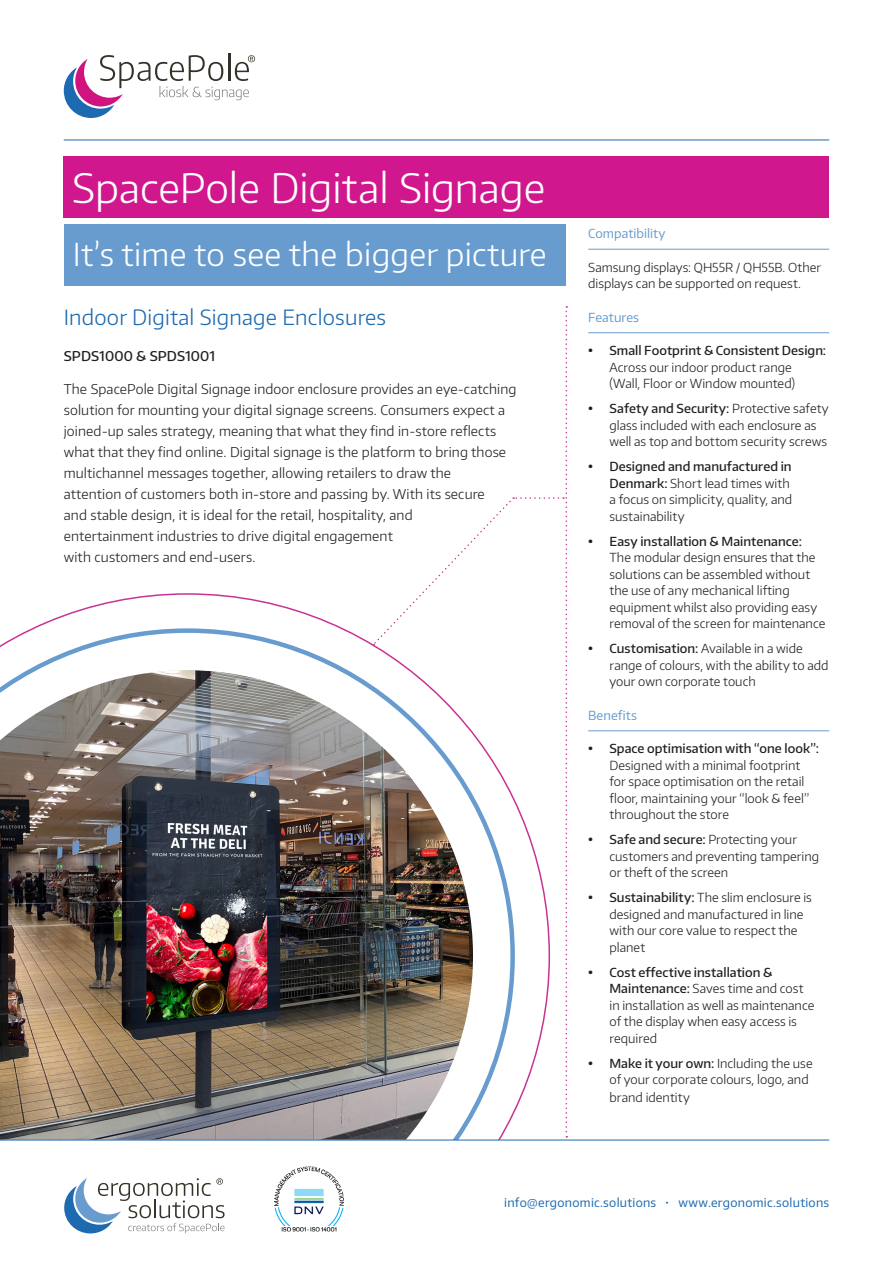
<style>
.page{position:relative;width:893px;height:1263px;background:#fff}
.page>*{position:absolute;margin:0;border:0;box-sizing:border-box;transform-origin:0 0}
.TabPOS_H1{font:300 40.5px "Encode Sans";color:#fff}
.Secondary_H1{font:40.5px "Encode Sans";color:#fff}
.Intro{font:300 31.5px "Encode Sans";letter-spacing:.01em;color:#fff}
.t1{font:300 21px "Encode Sans";letter-spacing:.01em;color:#1d6ab0}
.Intro-2{font:300 13.5px/21px "Encode Sans";letter-spacing:.01em;color:#231f20}
.Intro-3{font:500 13.5px "Encode Sans";letter-spacing:.01em;color:#231f20}
.Body_Copy{font:300 12.45px/16.5px "Encode Sans";letter-spacing:.005em;color:#231f20}
.t2{font:12.45px "Encode Sans";letter-spacing:.005em;color:#689ccf}
.t3{font:12px "Encode Sans";letter-spacing:.025em;color:#1d6ab0}
.s1{font-weight:900}
.s2{font-weight:500}
</style>
<div class="page">
<hr style="left:588px;top:249px;width:241px;height:1px;background:#689ccf">
<hr style="left:588px;top:332px;width:241px;height:1px;background:#689ccf">
<hr style="left:588px;top:730px;width:241px;height:1px;background:#689ccf">
<svg style="left:422px;top:306px;width:145px;height:831px"></svg>
<svg style="left:32px;top:593px;width:518px;height:547px"></svg>
<svg style="left:0;top:628px;width:515px;height:512px"></svg>
<img style="left:0;top:670px;width:473px;height:470px">
<div style="left:64px;top:156px;width:765px;height:62px;background:#d1178e"></div>
<div style="left:64px;top:224px;width:502px;height:62px;background:#689ccf"></div>
<hr style="left:228px;top:53px;width:2px;height:28px;background:#323328">
<svg style="left:64px;top:55px;width:191px;height:63px"></svg>
<hr style="left:64px;top:140px;width:765px;height:1px;background:#1d6ab0">
<hr style="left:0;top:1140px;width:829px;height:1px;background:#1d6ab0">
<img style="left:275px;top:1166px;width:69px;height:65px">
<svg style="left:64px;top:1178px;width:161px;height:55px"></svg>
<p class="TabPOS_H1" style="left:72px;top:162px;width:475px">SpacePole Digital Signage</p>
<p class="Secondary_H1" style="left:72px;top:230px;width:438px">Solutions pour tablette</p>
<p class="Intro" style="left:73px;top:233px;width:475px">It’s time to see the bigger picture</p>
<h2 class="t1" style="left:64px;top:304px;width:324px">Indoor Digital Signage Enclosures</h2>
<p class="Intro-3" style="left:64px;top:347px;width:153px">SPDS1000 &amp; SPDS1001</p>
<p class="Intro-2" style="left:64px;top:378px;width:454px">The SpacePole Digital Signage indoor enclosure provides an eye-catching solution for mounting your digital signage screens. Consumers expect a joined-up sales strategy, meaning that what they find in-store reflects what that they find online. Digital signage is the platform to bring those multichannel messages together, allowing retailers to draw the</p>
<p class="Intro-2" style="left:64px;top:483px;width:423px">attention of customers both in-store and passing by. With its secure</p>
<p class="Intro-2" style="left:64px;top:504px;width:350px">and stable design, it is ideal for the retail, hospitality, and</p>
<p class="Intro-2" style="left:64px;top:525px;width:331px">entertainment industries to drive digital engagement</p>
<p class="Intro-2" style="left:64px;top:546px;width:193px">with customers and end-users.</p>
<h3 class="t2" style="left:588px;top:225px;width:79px">Compatibility</h3>
<p class="Body_Copy" style="left:588px;top:258px;width:234px">Samsung displays: QH55R / QH55B. Other displays can be supported on request.</p>
<h3 class="t2" style="left:588px;top:309px;width:52px">Features</h3>
<p class="Body_Copy" style="left:609px;top:342px;width:218px;text-indent:-21px"><span class="s1">•</span> <span class="s2">Small Footprint &amp; Consistent Design:<br></span>Across our indoor product range<br>(Wall, Floor or Window mounted)</p>
<p class="Body_Copy" style="left:609px;top:400px;width:221px;text-indent:-21px"><span class="s1">•</span> <span class="s2">Safety and Security:</span> Protective safety glass included with each enclosure as well as top and bottom security screws</p>
<p class="Body_Copy" style="left:609px;top:458px;width:184px;text-indent:-21px"><span class="s1">•</span> <span class="s2">Designed and manufactured in<br>Denmark:</span> Short lead times with a focus on simplicity, quality, and sustainability</p>
<p class="Body_Copy" style="left:609px;top:532px;width:217px;text-indent:-21px"><span class="s1">•</span> <span class="s2">Easy installation &amp; Maintenance:<br></span>The modular design ensures that the solutions can be assembled without the use of any mechanical lifting equipment whilst also providing easy removal of the screen for maintenance</p>
<p class="Body_Copy" style="left:609px;top:640px;width:221px;text-indent:-21px"><span class="s1">•</span> <span class="s2">Customisation:</span> Available in a wide range of colours, with the ability to add your own corporate touch</p>
<h3 class="t2" style="left:588px;top:707px;width:50px">Benefits</h3>
<p class="Body_Copy" style="left:609px;top:740px;width:211px;text-indent:-21px"><span class="s1">•</span> <span class="s2">Space optimisation with “one look”:<br></span>Designed with a minimal footprint for space optimisation on the retail floor, maintaining your “look &amp; feel” throughout the store</p>
<p class="Body_Copy" style="left:609px;top:831px;width:211px;text-indent:-21px"><span class="s1">•</span> <span class="s2">Safe and secure:</span> Protecting your customers and preventing tampering or theft of the screen</p>
<p class="Body_Copy" style="left:609px;top:889px;width:204px;text-indent:-21px"><span class="s1">•</span> <span class="s2">Sustainability:</span> The slim enclosure is designed and manufactured in line with our core value to respect the planet</p>
<p class="Body_Copy" style="left:609px;top:963px;width:206px;text-indent:-21px"><span class="s1">•</span> <span class="s2">Cost effective installation &amp;<br>Maintenance:</span> Saves time and cost in installation as well as maintenance of the display when easy access is required</p>
<p class="Body_Copy" style="left:609px;top:1054px;width:205px;text-indent:-21px"><span class="s1">•</span> <span class="s2">Make it your own:</span> Including the use of your corporate colours, logo, and</p>
<p class="Body_Copy" style="left:609px;top:1089px;width:82px">brand identity</p>
<p class="t3" style="left:504px;top:1195px;width:327px">info@ergonomic.solutions • www.ergonomic.solutions</p>
</div>
